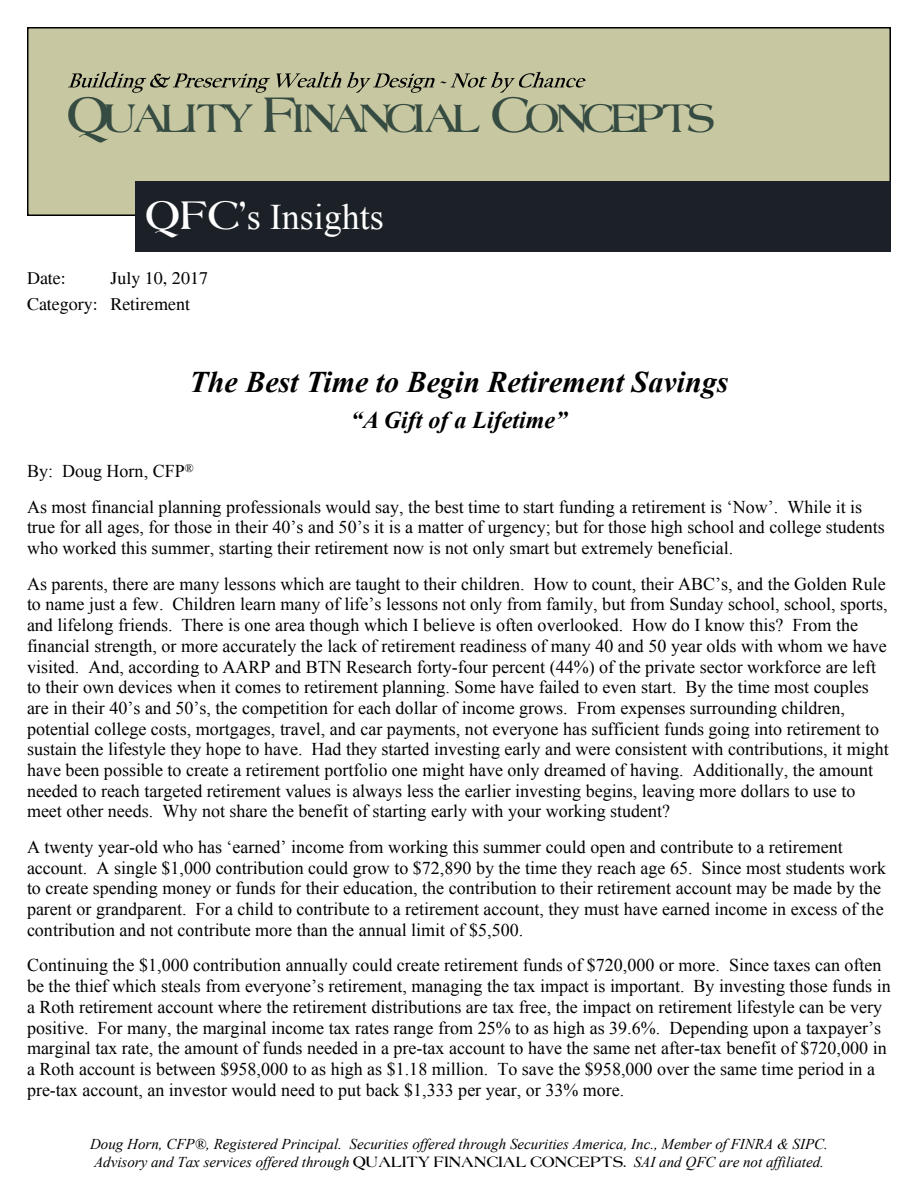
<style>
.page{position:relative;width:918px;height:1188px;background:#fff}
.page>*{position:absolute;margin:0;border:0;box-sizing:border-box;transform-origin:0 0}
.t1{font:700 36px "Americana";letter-spacing:-.12em;color:#364b41}
.t2{font:36px "Times New Roman";color:#fff}
.t3{font:italic 700 30px "Times New Roman";color:#000}
.t4{font:italic 700 24px "Times New Roman";color:#000}
.t5{font:18px/20.7px "Times New Roman";color:#000}
.t6{font:18px/26.5px "Times";color:#000}
.t7{font:italic 15px/17.9px "Times New Roman";color:#000}
.s1{font-size:45px}
.s2{font-family:"Americana";font-weight:700}
.s3{font-family:"Americana";font-weight:700;font-style:normal;font-size:13.5px}
</style>
<div class="page">
<div style="left:28px;top:28px;width:862px;height:187px;background:#c7c8a2"></div>
<div style="left:27px;top:27px;width:864px;height:189px;border:2px solid #000"></div>
<div style="left:135px;top:181px;width:756px;height:70px;background:#1c2128"></div>
<svg style="left:68px;top:72px;width:202px;height:21px"></svg>
<svg style="left:276px;top:72px;width:65px;height:16px"></svg>
<svg style="left:347px;top:72px;width:239px;height:21px"></svg>
<h1 class="t1" style="left:67px;top:95px;width:649px"><span class="s1">Q</span>UALITY <span class="s1">F</span>INANCIAL <span class="s1">C</span>ONCEPTS</h1>
<p class="t6" style="left:27px;top:266px;width:73px">Date:<br>Category:</p>
<h1 class="t2" style="left:146px;top:204px;width:240px"><span class="s2">QFC’</span>s Insights</h1>
<p class="t6" style="left:110px;top:266px;width:99px">July 10, 2017<br>Retirement</p>
<h2 class="t3" style="left:190px;top:371px;width:540px">The Best Time to Begin Retirement Savings</h2>
<h3 class="t4" style="left:351px;top:412px;width:218px">“A Gift of a Lifetime”</h3>
<p class="t5" style="left:27px;top:455px;width:837px;line-height:35.7px">By: Doug Horn, CFP<sup>®<br></sup>As most financial planning professionals would say, the best time to start funding a retirement is ‘Now’. While it is</p>
<p class="t5" style="left:27px;top:519px;width:859px">true for all ages, for those in their 40’s and 50’s it is a matter of urgency; but for those high school and college students who worked this summer, starting their retirement now is not only smart but extremely beneficial.</p>
<p class="t5" style="left:27px;top:575px;width:863px">As parents, there are many lessons which are taught to their children. How to count, their ABC’s, and the Golden Rule to name just a few. Children learn many of life’s lessons not only from family, but from Sunday school, school, sports, and lifelong friends. There is one area though which I believe is often overlooked. How do I know this? From the financial strength, or more accurately the lack of retirement readiness of many 40 and 50 year olds with whom we have visited. And, according to AARP and BTN Research forty-four percent (44%) of the private sector workforce are left to their own devices when it comes to retirement planning. Some have failed to even start. By the time most couples are in their 40’s and 50’s, the competition for each dollar of income grows. From expenses surrounding children, potential college costs, mortgages, travel, and car payments, not everyone has sufficient funds going into retirement to sustain the lifestyle they hope to have. Had they started investing early and were consistent with contributions, it might have been possible to create a retirement portfolio one might have only dreamed of having. Additionally, the amount needed to reach targeted retirement values is always less the earlier investing begins, leaving more dollars to use to meet other needs. Why not share the benefit of starting early with your working student?</p>
<p class="t5" style="left:27px;top:838px;width:861px">A twenty year-old who has ‘earned’ income from working this summer could open and contribute to a retirement account. A single $1,000 contribution could grow to $72,890 by the time they reach age 65. Since most students work to create spending money or funds for their education, the contribution to their retirement account may be made by the parent or grandparent. For a child to contribute to a retirement account, they must have earned income in excess of the contribution and not contribute more than the annual limit of $5,500.</p>
<p class="t5" style="left:27px;top:957px;width:865px">Continuing the $1,000 contribution annually could create retirement funds of $720,000 or more. Since taxes can often be the thief which steals from everyone’s retirement, managing the tax impact is important. By investing those funds in a Roth retirement account where the retirement distributions are tax free, the impact on retirement lifestyle can be very positive. For many, the marginal income tax rates range from 25% to as high as 39.6%. Depending upon a taxpayer’s marginal tax rate, the amount of funds needed in a pre-tax account to have the same net after-tax benefit of $720,000 in a Roth account is between $958,000 to as high as $1.18 million. To save the $958,000 over the same time period in a pre-tax account, an investor would need to put back $1,333 per year, or 33% more.</p>
<p class="t7" style="left:90px;top:1136px;width:739px">Doug Horn, CFP®, Registered Principal. Securities offered through Securities America, Inc., Member of FINRA &amp; SIPC.<br>Advisory and Tax services offered through <span class="s3">QUALITY FINANCIAL CONCEPTS.</span> SAI and QFC are not affiliated.</p>
</div>
